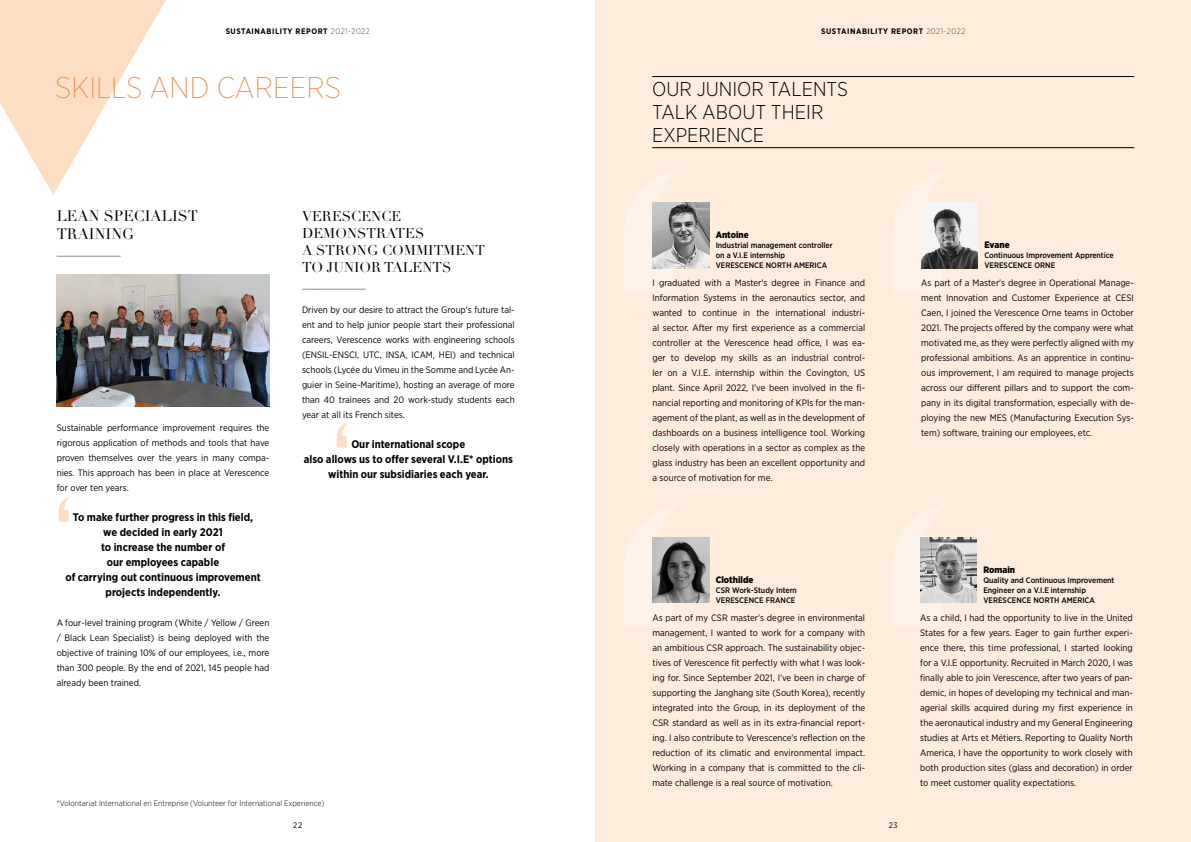
<style>
.page{position:relative;width:1191px;height:842px;background:#fff}
.page>*{position:absolute;margin:0;border:0;box-sizing:border-box;transform-origin:0 0}
.t1{font:200 30px "Gotham Narrow";color:#f08a46}
.t2{font:300 20px/23px "Gotham Narrow";color:#000}
.t3{font:15px/18px "Didot LH";color:#000}
.t4{font:200 15px "Gotham Narrow";color:#000}
.t5{font:14px/17px "Didot LH";color:#000}
.t6{font:700 11px/15px "Gotham Narrow";color:#000;text-align:center}
.t7{font:9.3px/15px "Gotham Narrow";color:#000;text-align:justify}
.t8{font:900 9.3px "Gotham Narrow";color:#000}
.t9{font:500 8px/10px "Gotham Narrow";color:#000}
.t10{font:300 8px "Gotham Narrow";color:#000}
.t11{font:700 8px "Gotham Narrow";letter-spacing:.07em;color:#000}
.t12{font:8px "Gotham Narrow";color:#000}
.s1{font-weight:200}
</style>
<div class="page">
<div style="left:595px;top:0;width:596px;height:842px;background:#feeada"></div>
<svg style="left:0;top:0;width:166px;height:195px"></svg>
<img style="left:57px;top:275px;width:212px;height:132px">
<svg style="left:337px;top:423px;width:11px;height:25px"></svg>
<svg style="left:59px;top:497px;width:11px;height:25px"></svg>
<hr style="left:652px;top:76px;width:482px;height:1px;background:#000">
<hr style="left:652px;top:147px;width:482px;height:1px;background:#000">
<svg style="left:893px;top:169px;width:58px;height:123px"></svg>
<img style="left:921px;top:203px;width:57px;height:65px">
<svg style="left:624px;top:504px;width:58px;height:122px"></svg>
<img style="left:652px;top:538px;width:57px;height:65px">
<svg style="left:892px;top:503px;width:58px;height:123px"></svg>
<img style="left:920px;top:538px;width:57px;height:65px">
<svg style="left:624px;top:169px;width:58px;height:123px"></svg>
<img style="left:652px;top:203px;width:57px;height:65px">
<p class="t11" style="left:226px;top:26px;width:146px">SUSTAINABILITY REPORT <span class="s1">2021-2022</span></p>
<h1 class="t1" style="left:55px;top:69px;width:287px">SKILLS AND CAREERS</h1>
<h3 class="t3" style="left:57px;top:208px;width:143px">LEAN SPECIALIST<br>TRAINING</h3>
<h3 class="t4" style="left:57px;top:240px;width:65px">________</h3>
<p class="t7" style="left:57px;top:420px;width:214px">Sustainable performance improvement requires the rigorous application of methods and tools that have proven themselves over the years in many compa&shy;nies. This approach has been in place at Verescence for over ten years.</p>
<p class="t6" style="left:65px;top:510px;width:197px">To make further progress in this field, we decided in early 2021<br>to increase the number of<br>our employees capable<br>of carrying out continuous improvement projects independently.</p>
<p class="t7" style="left:57px;top:615px;width:214px">A four-level training program (White / Yellow / Green / Black Lean Specialist) is being deployed with the objective of training 10% of our employees, i.e., more than 300 people. By the end of 2021, 145 people had already been trained.</p>
<h3 class="t5" style="left:302px;top:208px;width:184px">VERESCENCE<br>DEMONSTRATES<br>A STRONG COMMITMENT<br>TO JUNIOR TALENTS</h3>
<h3 class="t4" style="left:302px;top:272px;width:65px">________</h3>
<p class="t7" style="left:302px;top:302px;width:214px">Driven by our desire to attract the Group's future tal&shy;ent and to help junior people start their professional careers, Verescence works with engineering schools (ENSIL-ENSCI, UTC, INSA, ICAM, HEI) and technical schools (Lycée du Vimeu in the Somme and Lycée An&shy;guier in Seine-Maritime), hosting an average of more than 40 trainees and 20 work-study students each year at all its French sites.</p>
<p class="t6" style="left:304px;top:436px;width:211px">Our international scope<br>also allows us to offer several V.I.E* options within our subsidiaries each year.</p>
<p class="t10" style="left:57px;top:798px;width:269px">*Volontariat International en Entreprise (Volunteer for International Experience)</p>
<p class="t12" style="left:293px;top:820px;width:10px">22</p>
<p class="t11" style="left:821px;top:26px;width:146px">SUSTAINABILITY REPORT <span class="s1">2021-2022</span></p>
<h2 class="t2" style="left:652px;top:77px;width:197px">OUR JUNIOR TALENTS<br>TALK ABOUT THEIR<br>EXPERIENCE</h2>
<p class="t8" style="left:715px;top:229px;width:34px">Antoine</p>
<p class="t9" style="left:715px;top:240px;width:118px">Industrial management controller on a V.I.E internship<br>VERESCENCE NORTH AMERICA</p>
<p class="t7" style="left:652px;top:275px;width:214px">I graduated with a Master's degree in Finance and Information Systems in the aeronautics sector, and wanted to continue in the international industri&shy;al sector. After my first experience as a commercial controller at the Verescence head office, I was ea&shy;ger to develop my skills as an industrial control&shy;ler on a V.I.E. internship within the Covington, US plant. Since April 2022, I’ve been involved in the fi&shy;nancial reporting and monitoring of KPIs for the man&shy;agement of the plant, as well as in the development of dashboards on a business intelligence tool. Working closely with operations in a sector as complex as the glass industry has been an excellent opportunity and a source of motivation for me.</p>
<p class="t8" style="left:984px;top:239px;width:27px">Evane</p>
<p class="t9" style="left:984px;top:250px;width:131px">Continuous Improvement Apprentice<br>VERESCENCE ORNE</p>
<p class="t7" style="left:921px;top:275px;width:214px">As part of a Master's degree in Operational Manage&shy;ment Innovation and Customer Experience at CESI Caen, I joined the Verescence Orne teams in October 2021. The projects offered by the company were what motivated me, as they were perfectly aligned with my professional ambitions. As an apprentice in continu&shy;ous improvement, I am required to manage projects across our different pillars and to support the com&shy;pany in its digital transformation, especially with de&shy;ploying the new MES (Manufacturing Execution Sys&shy;tem) software, training our employees, etc.</p>
<p class="t8" style="left:715px;top:573px;width:39px">Clothilde</p>
<p class="t9" style="left:715px;top:585px;width:83px">CSR Work-Study Intern<br>VERESCENCE FRANCE</p>
<p class="t7" style="left:652px;top:610px;width:214px">As part of my CSR master's degree in environmental management, I wanted to work for a company with an ambitious CSR approach. The sustainability objec&shy;tives of Verescence fit perfectly with what I was look&shy;ing for. Since September 2021, I’ve been in charge of supporting the Janghang site (South Korea), recently integrated into the Group, in its deployment of the CSR standard as well as in its extra-financial report&shy;ing. I also contribute to Verescence's reflection on the reduction of its climatic and environmental impact.<br>Working in a company that is committed to the cli&shy;mate challenge is a real source of motivation.</p>
<p class="t12" style="left:888px;top:820px;width:10px">23</p>
<p class="t8" style="left:983px;top:563px;width:33px">Romain</p>
<p class="t9" style="left:983px;top:575px;width:132px">Quality and Continuous Improvement<br>Engineer on a V.I.E internship<br>VERESCENCE NORTH AMERICA</p>
<p class="t7" style="left:920px;top:610px;width:214px">As a child, I had the opportunity to live in the United States for a few years. Eager to gain further experi&shy;ence there, this time professional, I started looking for a V.I.E opportunity. Recruited in March 2020, I was finally able to join Verescence, after two years of pan&shy;demic, in hopes of developing my technical and man&shy;agerial skills acquired during my first experience in the aeronautical industry and my General Engineering studies at Arts et Métiers. Reporting to Quality North America, I have the opportunity to work closely with both production sites (glass and decoration) in order to meet customer quality expectations.</p>
</div>
